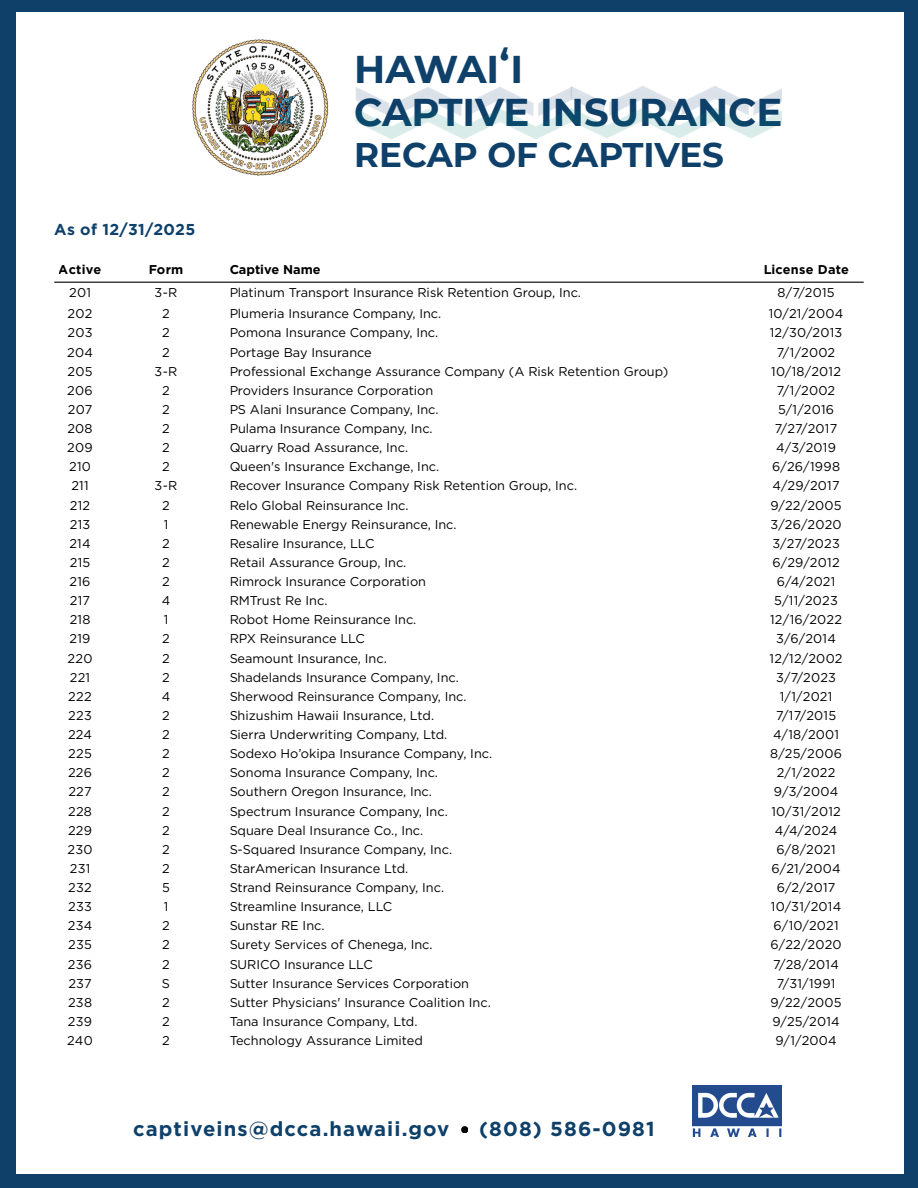
<style>
.page{position:relative;width:918px;height:1188px;background:#0e406a}
.page>*{position:absolute;margin:0;border:0;box-sizing:border-box;transform-origin:0 0}
.t1{font:700 38.55px/42.8px "Montserrat";color:#0e406a}
.t2{font:700 34.05px "Montserrat";color:#0e406a}
.t3{font:700 20.25px "Gotham";letter-spacing:.055em;color:#0e406a}
.t4{font:700 15.75px "Gotham";letter-spacing:.02em;color:#0e406a}
.t5{font:12.75px/19.2px "Gotham";color:#000}
.t6{font:12.75px/19.2px "Gotham";letter-spacing:.02em;color:#000;text-align:center}
.t7{font:700 12.75px "Gotham";letter-spacing:.005em;color:#000}
</style>
<div class="page">
<div style="left:16px;top:13px;width:887px;height:1160px;background:#fff"></div>
<img style="left:192px;top:40px;width:136px;height:136px">
<img style="left:355px;top:87px;width:209px;height:53px">
<img style="left:564px;top:86px;width:217px;height:53px">
<hr style="left:54px;top:282px;width:810px;height:1px;background:#000">
<svg style="left:461px;top:1126px;width:7px;height:7px"></svg>
<img style="left:692px;top:1085px;width:89px;height:51px">
<h1 class="t1" style="left:354px;top:48px;width:430px">HAWAIʻI<br>CAPTIVE INSURANCE</h1>
<h4 class="t4" style="left:54px;top:219px;width:142px">As of 12/31/2025</h4>
<p class="t7" style="left:59px;top:261px;width:44px">Active</p>
<p class="t5" style="left:68px;top:282px;width:26px;line-height:21.3px">201<br>202</p>
<p class="t6" style="left:67px;top:323px;width:27px">203<br>204<br>205<br>206<br>207<br>208<br>209<br>210<br>211<br>212<br>213<br>214<br>215<br>216<br>217<br>218<br>219<br>220<br>221<br>222<br>223<br>224<br>225<br>226<br>227<br>228<br>229<br>230<br>231<br>232<br>233<br>234<br>235<br>236<br>237<br>238<br>239<br>240</p>
<p class="t7" style="left:149px;top:261px;width:36px">Form</p>
<p class="t5" style="left:155px;top:282px;width:24px;line-height:21.3px;text-align:center">3-R<br>2</p>
<p class="t5" style="left:155px;top:323px;width:24px;text-align:center">2<br>2<br>3-R<br>2<br>2<br>2<br>2<br>2<br>3-R<br>2<br>1<br>2<br>2<br>2<br>4<br>1<br>2<br>2<br>2<br>4<br>2<br>2<br>2<br>2<br>2<br>2<br>2<br>2<br>2<br>5<br>1<br>2<br>2<br>2<br>S<br>2<br>2<br>2</p>
<h2 class="t2" style="left:354px;top:134px;width:371px">RECAP OF CAPTIVES</h2>
<p class="t7" style="left:229px;top:261px;width:93px">Captive Name</p>
<p class="t5" style="left:229px;top:282px;width:353px;line-height:21.3px">Platinum Transport Insurance Risk Retention Group, Inc.<br>Plumeria Insurance Company, Inc.</p>
<p class="t5" style="left:229px;top:323px;width:440px">Pomona Insurance Company, Inc.<br>Portage Bay Insurance<br>Professional Exchange Assurance Company (A Risk Retention Group)<br>Providers Insurance Corporation<br>PS Alani Insurance Company, Inc.<br>Pulama Insurance Company, Inc.<br>Quarry Road Assurance, Inc.<br>Queen's Insurance Exchange, Inc.<br>Recover Insurance Company Risk Retention Group, Inc.<br>Relo Global Reinsurance Inc.<br>Renewable Energy Reinsurance, Inc.<br>Resalire Insurance, LLC<br>Retail Assurance Group, Inc.<br>Rimrock Insurance Corporation<br>RMTrust Re Inc.<br>Robot Home Reinsurance Inc.<br>RPX Reinsurance LLC<br>Seamount Insurance, Inc.<br>Shadelands Insurance Company, Inc.<br>Sherwood Reinsurance Company, Inc.<br>Shizushim Hawaii Insurance, Ltd.<br>Sierra Underwriting Company, Ltd.<br>Sodexo Ho’okipa Insurance Company, Inc.<br>Sonoma Insurance Company, Inc.<br>Southern Oregon Insurance, Inc.<br>Spectrum Insurance Company, Inc.<br>Square Deal Insurance Co., Inc.<br>S-Squared Insurance Company, Inc.<br>StarAmerican Insurance Ltd.<br>Strand Reinsurance Company, Inc.<br>Streamline Insurance, LLC<br>Sunstar RE Inc.<br>Surety Services of Chenega, Inc.<br>SURICO Insurance LLC<br>Sutter Insurance Services Corporation<br>Sutter Physicians' Insurance Coalition Inc.<br>Tana Insurance Company, Ltd.<br>Technology Assurance Limited</p>
<h3 class="t3" style="left:133px;top:1116px;width:318px">captiveins@dcca.hawaii.gov</h3>
<h3 class="t3" style="left:479px;top:1116px;width:177px">(808) 586-0981</h3>
<p class="t7" style="left:763px;top:261px;width:87px">License Date</p>
<p class="t6" style="left:769px;top:282px;width:76px;line-height:21.3px">8/7/2015<br>10/21/2004</p>
<p class="t6" style="left:770px;top:323px;width:74px">12/30/2013<br>7/1/2002<br>10/18/2012<br>7/1/2002<br>5/1/2016<br>7/27/2017<br>4/3/2019<br>6/26/1998<br>4/29/2017<br>9/22/2005<br>3/26/2020<br>3/27/2023<br>6/29/2012<br>6/4/2021<br>5/11/2023<br>12/16/2022<br>3/6/2014<br>12/12/2002<br>3/7/2023<br>1/1/2021<br>7/17/2015<br>4/18/2001<br>8/25/2006<br>2/1/2022<br>9/3/2004<br>10/31/2012<br>4/4/2024<br>6/8/2021<br>6/21/2004<br>6/2/2017<br>10/31/2014<br>6/10/2021<br>6/22/2020<br>7/28/2014<br>7/31/1991<br>9/22/2005<br>9/25/2014<br>9/1/2004</p>
</div>
